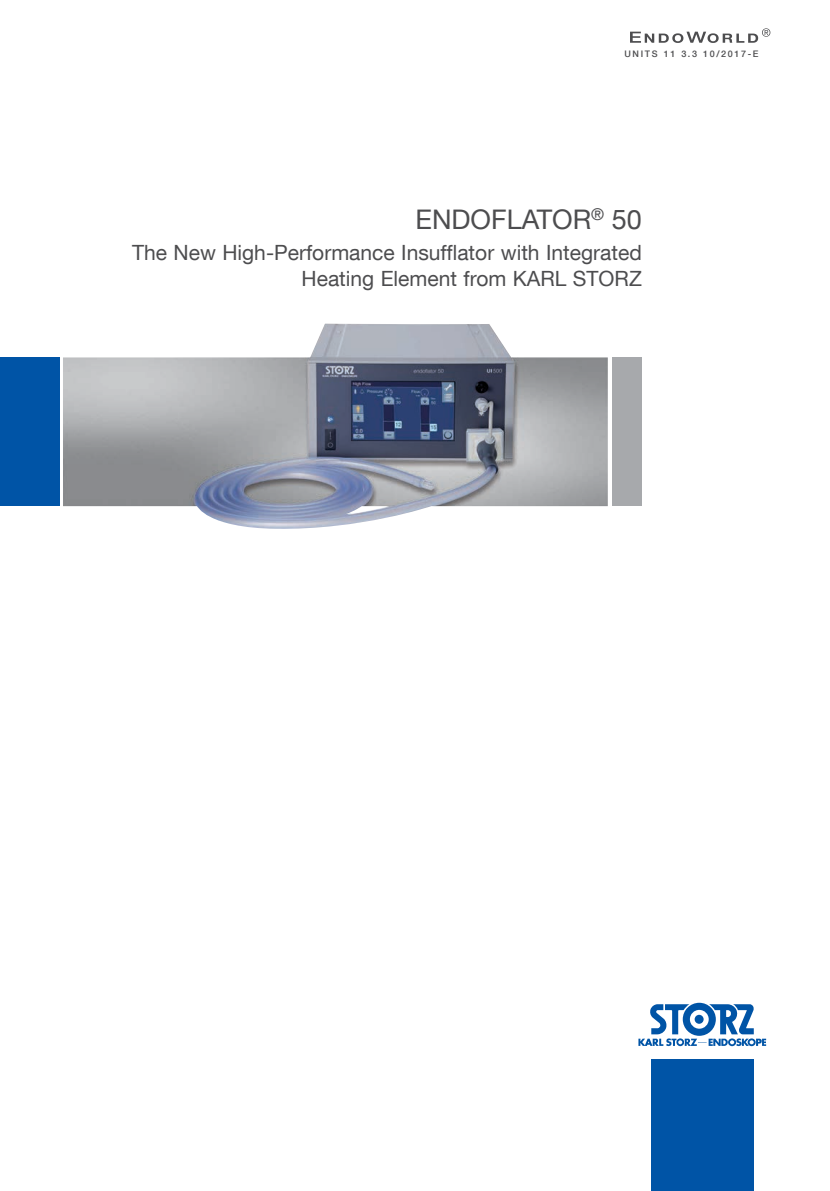
<style>
.page{position:relative;width:830px;height:1191px;background:#fff}
.page>*{position:absolute;margin:0;border:0;box-sizing:border-box;transform-origin:0 0}
.t1{font:27px "KS Helvetica Neue";color:#4d4d4f}
.t2{font:21px/25.2px "KS Helvetica Neue";color:#4d4d4f;text-align:right}
.t3{font:500 9px "KS Helvetica Neue";letter-spacing:.18em;color:#4d4d4f}
</style>
<div class="page">
<div style="left:0;top:357px;width:60px;height:149px;background:#0054a6"></div>
<img style="left:63px;top:323px;width:544px;height:206px">
<div style="left:611px;top:357px;width:30px;height:149px;background:#a7a9ac"></div>
<svg style="left:630px;top:28px;width:140px;height:15px"></svg>
<svg style="left:638px;top:1002px;width:127px;height:44px"></svg>
<div style="left:651px;top:1059px;width:102px;height:132px;background:#0054a6"></div>
<p class="t3" style="left:624px;top:49px;width:135px">UNITS 11 3.3 10/2017-E</p>
<p class="t1" style="left:415px;top:202px;width:228px">ENDOFLATOR<sup>®</sup> 50</p>
<p class="t2" style="left:132px;top:240px;width:511px">The New High-Performance Insufflator with Integrated<br>Heating Element from KARL STORZ</p>
</div>
